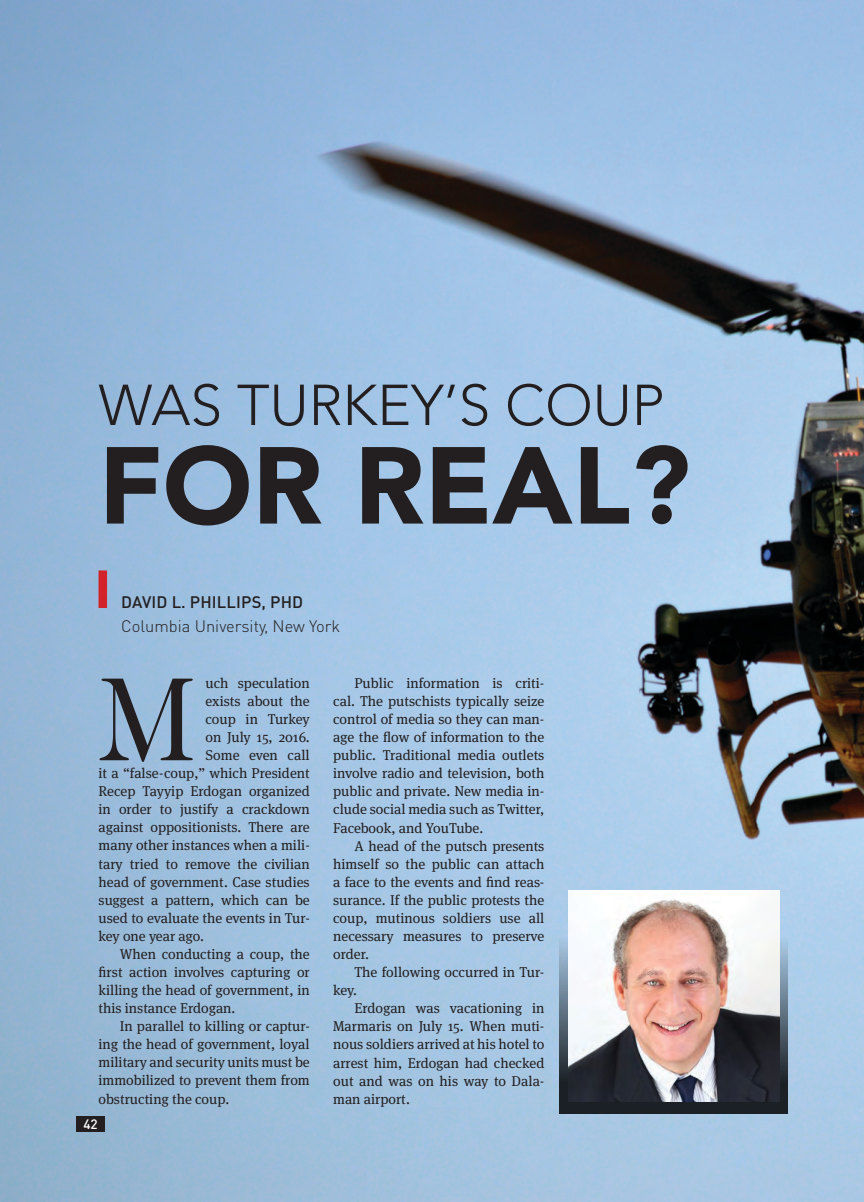
<style>
.page{position:relative;width:864px;height:1202px;background:#fff}
.page>*{position:absolute;margin:0;border:0;box-sizing:border-box;transform-origin:0 0}
.t1{font:121.05px "Caslon 224 IT Cby BT";color:#231f20}
.t2{font:900 108px "Avenir";color:#231f20}
.t3{font:300 57px "Avenir";color:#231f20}
.t4{font:300 16.5px "DIN Pro";color:#231f20}
.t5{font:500 16.5px "DIN Pro";letter-spacing:.01em;color:#231f20}
.t6{font:14.25px/18px "Meta Serif";color:#231f20;text-align:justify}
.t7{font:500 13.5px "DIN Pro";color:#fff}
</style>
<div class="page">
<img style="left:0;top:0;width:864px;height:1202px">
<div style="left:99px;top:570px;width:8px;height:38px;background:#d2232a"></div>
<svg style="left:560px;top:924px;width:228px;height:189px;background:#424d58"></svg>
<img style="left:568px;top:890px;width:211px;height:211px">
<div style="left:77px;top:1115px;width:28px;height:16px;background:#231f20"></div>
<h3 class="t3" style="left:99px;top:368px;width:567px">WAS TURKEY’S COUP</h3>
<h2 class="t2" style="left:99px;top:415px;width:593px">FOR REAL?</h2>
<p class="t5" style="left:121px;top:591px;width:184px">DAVID L. PHILLIPS, PHD</p>
<p class="t4" style="left:121px;top:614px;width:221px">Columbia University, New York</p>
<p class="t6" style="left:206px;top:673px;width:106px">uch speculation</p>
<p class="t6" style="left:206px;top:692px;width:106px">exists about the</p>
<p class="t6" style="left:206px;top:710px;width:106px">coup in Turkey</p>
<p class="t6" style="left:206px;top:728px;width:106px">on July 15, 2016.</p>
<p class="t6" style="left:206px;top:746px;width:106px">Some even call</p>
<p class="t6" style="left:99px;top:764px;width:213px">it a “false-coup,” which President</p>
<p class="t6" style="left:99px;top:782px;width:213px">Recep Tayyip Erdogan organized</p>
<p class="t6" style="left:99px;top:800px;width:213px">in order to justify a crackdown</p>
<p class="t6" style="left:99px;top:818px;width:213px">against oppositionists. There are</p>
<p class="t6" style="left:99px;top:836px;width:213px">many other instances when a mili-</p>
<p class="t6" style="left:99px;top:854px;width:213px">tary tried to remove the civilian</p>
<p class="t6" style="left:99px;top:872px;width:213px">head of government. Case studies</p>
<p class="t6" style="left:99px;top:890px;width:213px">suggest a pattern, which can be</p>
<p class="t6" style="left:99px;top:908px;width:213px">used to evaluate the events in Tur-</p>
<p class="t6" style="left:99px;top:926px;width:107px">key one year ago.</p>
<p class="t6" style="left:120px;top:944px;width:191px">When conducting a coup, the</p>
<p class="t6" style="left:99px;top:963px;width:213px">first action involves capturing or</p>
<p class="t6" style="left:99px;top:981px;width:213px">killing the head of government, in</p>
<p class="t6" style="left:99px;top:999px;width:138px">this instance Erdogan.</p>
<p class="t6" style="left:120px;top:1017px;width:191px">In parallel to killing or captur-</p>
<p class="t6" style="left:99px;top:1035px;width:213px">ing the head of government, loyal</p>
<p class="t6" style="left:99px;top:1053px;width:213px">military and security units must be</p>
<p class="t6" style="left:99px;top:1071px;width:213px">immobilized to prevent them from</p>
<p class="t6" style="left:99px;top:1089px;width:132px">obstructing the coup.</p>
<h1 class="t1" style="left:99px;top:643px;width:100px">M</h1>
<p class="t7" style="left:83px;top:1114px;width:16px">42</p>
<p class="t6" style="left:333px;top:674px;width:213px;text-indent:21px">Public information is criti&shy;cal. The putschists typically seize control of media so they can man&shy;age the flow of information to the public. Traditional media outlets involve radio and television, both public and private. New media in&shy;clude social media such as Twitter, Facebook, and YouTube.</p>
<p class="t6" style="left:333px;top:836px;width:213px;text-indent:21px">A head of the putsch presents himself so the public can attach a face to the events and find reas&shy;surance. If the public protests the coup, mutinous soldiers use all necessary measures to preserve order.</p>
<p class="t6" style="left:333px;top:963px;width:213px;text-indent:21px">The following occurred in Tur&shy;key.</p>
<p class="t6" style="left:333px;top:999px;width:213px;text-indent:21px">Erdogan was vacationing in Marmaris on July 15. When muti&shy;nous soldiers arrived at his hotel to arrest him, Erdogan had checked out and was on his way to Dala&shy;man airport.</p>
</div>
